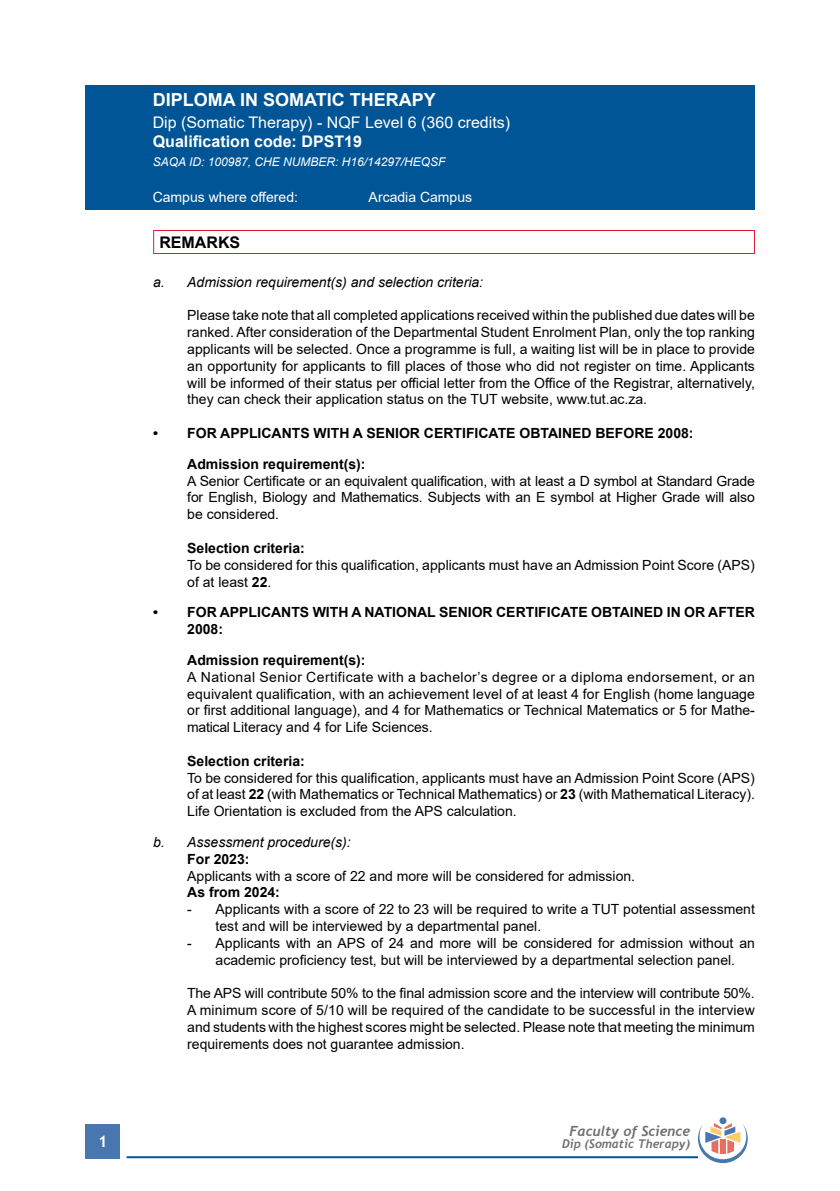
<style>
.page{position:relative;width:840px;height:1191px;background:#fff}
.page>*{position:absolute;margin:0;border:0;box-sizing:border-box;transform-origin:0 0}
.t1{font:700 18px "Arial";color:#fff}
.t2{font:16px "Arial";color:#fff}
.t3{font:700 16px "Arial";color:#fff}
.t4{font:700 16px "Arial";color:#000}
.t5{font:700 16px "Trebuchet MS";color:#fff}
.t6{font:14px/16.8px "Arial";color:#000;text-align:justify}
.t7{font:700 14px/16.8px "Arial";color:#000}
.t8{font:italic 14px "Arial";color:#000}
.t9{font:14px "Arial";color:#fff}
.t10{font:italic 700 14px "Trebuchet";color:#6d6e71}
.t11{font:italic 12px "Arial";color:#fff}
.t12{font:italic 700 12px "Trebuchet";color:#6d6e71}
.s1{font-weight:700}
</style>
<div class="page">
<div style="left:86px;top:1124px;width:34px;height:34px;background:#4777ae"></div>
<hr style="left:126px;top:1156px;width:571px;height:2px;background:#005596">
<div style="left:719px;top:1117px;width:7px;height:7px;background:#4777ae;border-radius:50%"></div>
<svg style="left:697px;top:1123px;width:50px;height:40px"></svg>
<div style="left:85px;top:85px;width:669px;height:125px;background:#005596"></div>
<hr style="left:153px;top:230px;width:601px;height:1px;background:#e31837">
<svg style="left:153px;top:231px;width:1px;height:22px"></svg>
<svg style="left:753px;top:231px;width:1px;height:22px"></svg>
<hr style="left:153px;top:253px;width:601px;height:1px;background:#e31837">
<p class="t5" style="left:98px;top:1131px;width:11px">1</p>
<p class="t1" style="left:153px;top:87px;width:284px">DIPLOMA IN SOMATIC THERAPY</p>
<p class="t2" style="left:153px;top:111px;width:359px">Dip (Somatic Therapy) - NQF Level 6 (360 credits)</p>
<p class="t3" style="left:153px;top:130px;width:210px">Qualification code: DPST19</p>
<p class="t11" style="left:153px;top:154px;width:294px">SAQA ID: 100987, CHE NUMBER: H16/14297/HEQSF</p>
<p class="t9" style="left:153px;top:187px;width:147px">Campus where offered:</p>
<p class="t9" style="left:368px;top:187px;width:105px">Arcadia Campus</p>
<p class="t4" style="left:159px;top:231px;width:82px">REMARKS</p>
<p class="t8" style="left:153px;top:273px;width:331px">a. Admission requirement(s) and selection criteria:</p>
<p class="t6" style="left:187px;top:307px;width:569px">Please take note that all completed applications received within the published due dates will be ranked. After consideration of the Departmental Student Enrolment Plan, only the top ranking applicants will be selected. Once a programme is full, a waiting list will be in place to provide an opportunity for applicants to fill places of those who did not register on time. Applicants will be informed of their status per official letter from the Office of the Registrar, alternatively, they can check their application status on the TUT website, www.tut.ac.za.</p>
<p class="t7" style="left:153px;top:425px;width:541px">• FOR APPLICANTS WITH A SENIOR CERTIFICATE OBTAINED BEFORE 2008:</p>
<p class="t7" style="left:187px;top:456px;width:180px">Admission requirement(s):</p>
<p class="t6" style="left:187px;top:472px;width:568px">A Senior Certificate or an equivalent qualification, with at least a D symbol at Standard Grade for English, Biology and Mathematics. Subjects with an E symbol at Higher Grade will also be considered.</p>
<p class="t7" style="left:187px;top:540px;width:119px">Selection criteria:</p>
<p class="t6" style="left:187px;top:556px;width:569px">To be considered for this qualification, applicants must have an Admission Point Score (APS) of at least <span class="s1">22</span>.</p>
<p class="t7" style="left:187px;top:604px;width:569px;text-indent:-34px">• FOR APPLICANTS WITH A NATIONAL SENIOR CERTIFICATE OBTAINED IN OR AFTER<br>2008:</p>
<p class="t7" style="left:187px;top:652px;width:180px">Admission requirement(s):</p>
<p class="t6" style="left:187px;top:668px;width:569px">A National Senior Certificate with a bachelor’s degree or a diploma endorsement, or an equivalent qualification, with an achievement level of at least 4 for English (home language or first additional language), and 4 for Mathematics or Technical Matematics or 5 for Mathe&shy;matical Literacy and 4 for Life Sciences.</p>
<p class="t7" style="left:187px;top:752px;width:119px">Selection criteria:</p>
<p class="t6" style="left:187px;top:769px;width:569px">To be considered for this qualification, applicants must have an Admission Point Score (APS) of at least <span class="s1">22</span> (with Mathematics or Technical Mathematics) or <span class="s1">23</span> (with Mathematical Literacy).<br>Life Orientation is excluded from the APS calculation.</p>
<p class="t8" style="left:153px;top:833px;width:199px">b. Assessment procedure(s):</p>
<p class="t7" style="left:187px;top:850px;width:64px">For 2023:</p>
<p class="t6" style="left:187px;top:867px;width:449px">Applicants with a score of 22 and more will be considered for admission.</p>
<p class="t7" style="left:187px;top:884px;width:94px">As from 2024:</p>
<p class="t6" style="left:215px;top:900px;width:540px;text-indent:-28px">- Applicants with a score of 22 to 23 will be required to write a TUT potential assessment test and will be interviewed by a departmental panel.</p>
<p class="t6" style="left:215px;top:934px;width:540px;text-indent:-28px">- Applicants with an APS of 24 and more will be considered for admission without an academic proficiency test, but will be interviewed by a departmental selection panel.</p>
<p class="t6" style="left:187px;top:984px;width:569px">The APS will contribute 50% to the final admission score and the interview will contribute 50%.<br>A minimum score of 5/10 will be required of the candidate to be successful in the interview and students with the highest scores might be selected. Please note that meeting the minimum requirements does not guarantee admission.</p>
<p class="t10" style="left:569px;top:1121px;width:122px">Faculty of Science</p>
<p class="t12" style="left:562px;top:1135px;width:129px">Dip (Somatic Therapy)</p>
</div>
